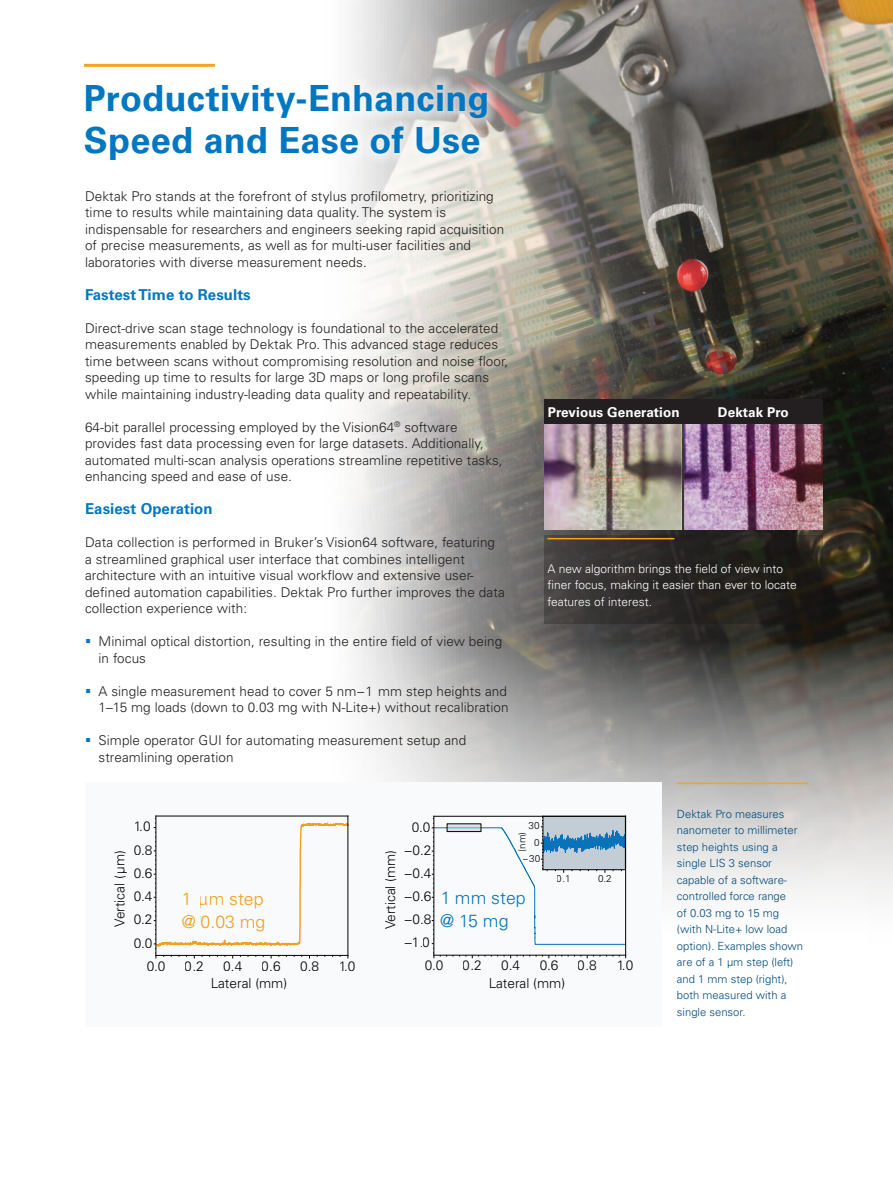
<style>
.page{position:relative;width:893px;height:1187px;background:#fff}
.page>*{position:absolute;margin:0;border:0;box-sizing:border-box;transform-origin:0 0}
.Headline{font:700 36px/42px "Univers LT Std";letter-spacing:.005em;color:#0077c0}
.t1{font:300 17.7px/23.2px "Univers LT Std";color:#f9a21f}
.t2{font:300 17.7px/23.2px "Univers LT Std";color:#0976bd}
.Subhead{font:700 15px "Univers LT Std";letter-spacing:.005em;color:#0077c0}
.t3{font:300 13.65px "Univers LT Std";color:#040503}
.Body_Copy_9_11{font:300 13.5px/16.5px "Univers LT Std";letter-spacing:.005em;color:#231f20}
.Subhead_reverse{font:700 13.5px "Univers LT Std";letter-spacing:.005em;color:#fff}
.Caption_inverse{font:300 12px/16.5px "Univers LT Std";color:#fff}
.t4{font:300 11.25px/16.5px "Univers LT Std";color:#004a7f}
.t5{font:300 9.9px "Univers LT Std";color:#040503}
</style>
<div class="page">
<img style="left:83px;top:0;width:810px;height:898px">
<svg style="left:83px;top:75px;width:414px;height:96px"></svg>
<svg style="left:544px;top:534px;width:279px;height:89px;background:#2c2a27"></svg>
<hr style="left:547px;top:538px;width:127px;height:1px;background:#f9a21c">
<img style="left:544px;top:424px;width:279px;height:105px">
<div style="left:85px;top:782px;width:577px;height:244px;background:#f9fafb"></div>
<hr style="left:156px;top:815px;width:192px;height:1px;background:#040503">
<hr style="left:156px;top:816px;width:1px;height:139px;background:#040503">
<svg style="left:154px;top:817px;width:195px;height:141px"></svg>
<hr style="left:348px;top:816px;width:1px;height:139px;background:#040503">
<hr style="left:434px;top:816px;width:192px;height:1px;background:#040503">
<svg style="left:432px;top:817px;width:195px;height:141px"></svg>
<hr style="left:625px;top:816px;width:1px;height:53px;background:#040503">
<div style="left:544px;top:399px;width:139px;height:25px;background:#231f20"></div>
<div style="left:684px;top:399px;width:139px;height:25px;background:#231f20"></div>
<hr style="left:84px;top:64px;width:131px;height:3px;background:#f9a21c">
<hr style="left:677px;top:782px;width:131px;height:2px;background:#f9a21c">
<svg style="left:86px;top:639px;width:4px;height:4px"></svg>
<svg style="left:86px;top:689px;width:4px;height:4px"></svg>
<svg style="left:86px;top:738px;width:4px;height:4px"></svg>
<p class="Headline" style="left:84px;top:78px;width:407px">Productivity-Enhancing<br>Speed and Ease of Use</p>
<p class="Body_Copy_9_11" style="left:85px;top:188px;width:421px">Dektak Pro stands at the forefront of stylus profilometry, prioritizing time to results while maintaining data quality. The system is indispensable for researchers and engineers seeking rapid acquisition of precise measurements, as well as for multi-user facilities and laboratories with diverse measurement needs.</p>
<p class="Subhead" style="left:85px;top:285px;width:167px">Fastest Time to Results</p>
<p class="Body_Copy_9_11" style="left:85px;top:320px;width:425px">Direct-drive scan stage technology is foundational to the accelerated measurements enabled by Dektak Pro. This advanced stage reduces time between scans without compromising resolution and noise floor, speeding up time to results for large 3D maps or long profile scans while maintaining industry-leading data quality and repeatability.</p>
<p class="Body_Copy_9_11" style="left:85px;top:418px;width:419px">64-bit parallel processing employed by the Vision64<sup>®</sup> software provides fast data processing even for large datasets. Additionally, automated multi-scan analysis operations streamline repetitive tasks, enhancing speed and ease of use.</p>
<p class="Subhead" style="left:85px;top:500px;width:129px">Easiest Operation</p>
<p class="Body_Copy_9_11" style="left:85px;top:534px;width:421px">Data collection is performed in Bruker’s Vision64 software, featuring a streamlined graphical user interface that combines intelligent architecture with an intuitive visual workflow and extensive user&shy;defined automation capabilities. Dektak Pro further improves the data collection experience with:</p>
<p class="Body_Copy_9_11" style="left:99px;top:633px;width:405px">Minimal optical distortion, resulting in the entire field of view being in focus</p>
<p class="Body_Copy_9_11" style="left:99px;top:683px;width:411px">A single measurement head to cover 5 nm–1 mm step heights and<br>1–15 mg loads (down to 0.03 mg with N-Lite+) without recalibration</p>
<p class="Body_Copy_9_11" style="left:99px;top:732px;width:369px">Simple operator GUI for automating measurement setup and streamlining operation</p>
<p class="Subhead_reverse" style="left:548px;top:404px;width:133px">Previous Generation</p>
<p class="Subhead_reverse" style="left:718px;top:404px;width:72px">Dektak Pro</p>
<p class="Caption_inverse" style="left:547px;top:560px;width:251px">A new algorithm brings the field of view into finer focus, making it easier than ever to locate features of interest.</p>
<p class="t3" style="left:134px;top:818px;width:19px">1.0</p>
<p class="t3" style="left:134px;top:841px;width:20px">0.8</p>
<p class="t3" style="left:111px;top:926px;width:78px;rotate:-90deg">Vertical (µm)</p>
<p class="t3" style="left:134px;top:864px;width:20px">0.6</p>
<p class="t3" style="left:134px;top:887px;width:20px">0.4</p>
<p class="t3" style="left:134px;top:911px;width:20px">0.2</p>
<h2 class="t1" style="left:182px;top:886px;width:85px">1 µm step @ 0.03 mg</h2>
<p class="t3" style="left:382px;top:929px;width:81px;rotate:-90deg">Vertical (mm)</p>
<p class="t3" style="left:411px;top:818px;width:20px">0.0</p>
<p class="t3" style="left:403px;top:841px;width:30px">−0.2</p>
<p class="t3" style="left:403px;top:864px;width:30px">−0.4</p>
<p class="t3" style="left:403px;top:887px;width:30px">−0.6</p>
<p class="t3" style="left:403px;top:911px;width:30px">−0.8</p>
<p class="t5" style="left:529px;top:819px;width:13px">30</p>
<p class="t5" style="left:516px;top:851px;width:21px;rotate:-90deg">(nm)</p>
<p class="t5" style="left:534px;top:836px;width:7px">0</p>
<p class="t5" style="left:523px;top:852px;width:19px">−30</p>
<h2 class="t2" style="left:440px;top:885px;width:87px">1 mm step @ 15 mg</h2>
<p class="t5" style="left:557px;top:872px;width:15px">0.1</p>
<p class="t5" style="left:598px;top:872px;width:15px">0.2</p>
<p class="t3" style="left:134px;top:934px;width:20px">0.0</p>
<p class="t3" style="left:403px;top:934px;width:28px">−1.0</p>
<p class="t3" style="left:146px;top:957px;width:20px">0.0</p>
<p class="t3" style="left:185px;top:957px;width:20px">0.2</p>
<p class="t3" style="left:223px;top:957px;width:20px">0.4</p>
<p class="t3" style="left:262px;top:957px;width:20px">0.6</p>
<p class="t3" style="left:300px;top:957px;width:20px">0.8</p>
<p class="t3" style="left:338px;top:957px;width:19px">1.0</p>
<p class="t3" style="left:424px;top:957px;width:20px">0.0</p>
<p class="t3" style="left:463px;top:957px;width:20px">0.2</p>
<p class="t3" style="left:501px;top:957px;width:20px">0.4</p>
<p class="t3" style="left:539px;top:957px;width:20px">0.6</p>
<p class="t3" style="left:578px;top:957px;width:20px">0.8</p>
<p class="t3" style="left:616px;top:957px;width:19px">1.0</p>
<p class="t3" style="left:211px;top:975px;width:78px">Lateral (mm)</p>
<p class="t3" style="left:488px;top:974px;width:78px">Lateral (mm)</p>
<p class="t4" style="left:677px;top:805px;width:128px">Dektak Pro measures nanometer to millimeter step heights using a single LIS 3 sensor capable of a software&shy;controlled force range<br>of 0.03 mg to 15 mg (with N-Lite+ low load option). Examples shown are of a 1 µm step (left) and 1 mm step (right), both measured with a single sensor.</p>
</div>
